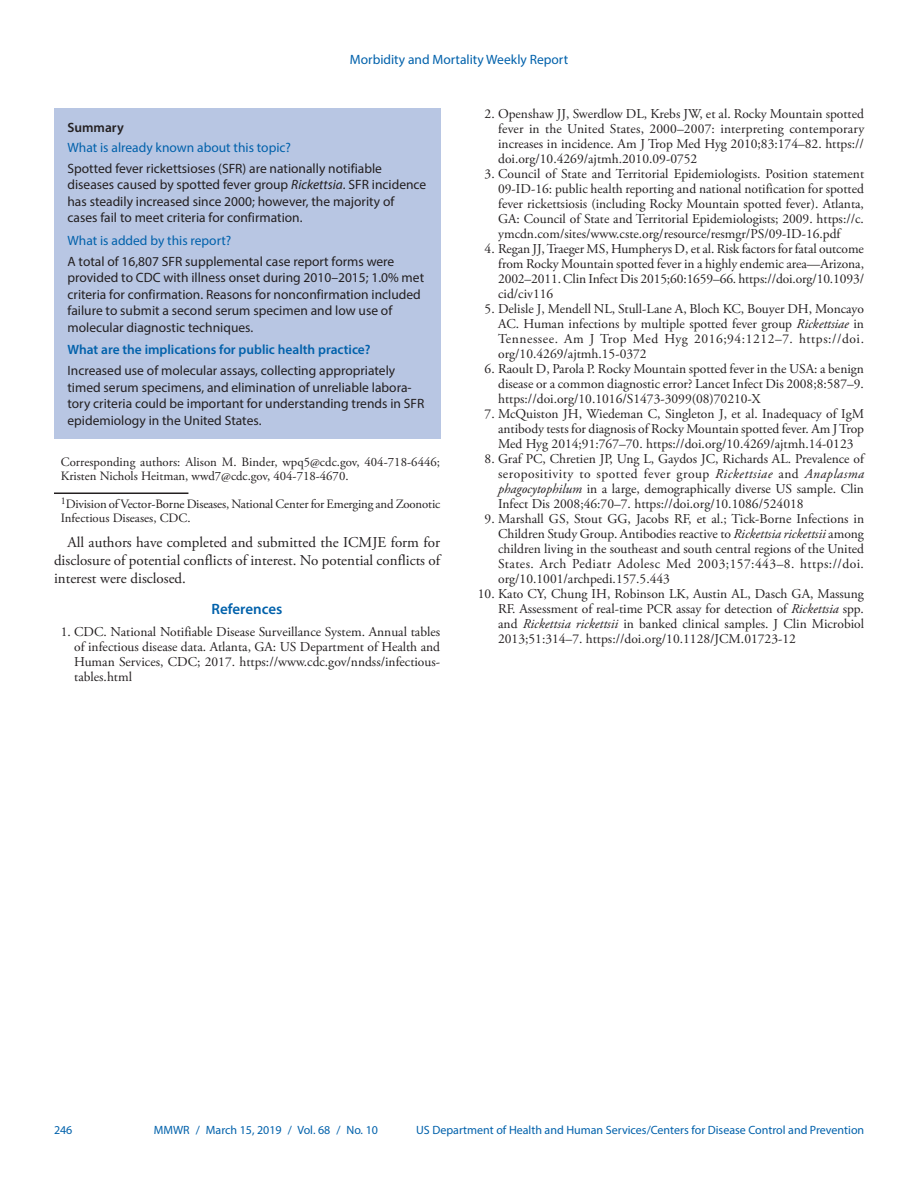
<style>
.page{position:relative;width:918px;height:1188px;background:#fff}
.page>*{position:absolute;margin:0;border:0;box-sizing:border-box;transform-origin:0 0}
.Conflict_of_Interest{font:15px/18px "Adobe Garamond Pro";color:#231f20;text-align:justify}
.Ref_Title{font:600 15px "Myriad Pro";color:#0161ab}
.Reference_10{font:13.5px/15px "Adobe Garamond Pro";color:#231f20;text-align:justify}
.Summary_Box_Text{font:13.5px/16.5px "Myriad Pro";color:#231f20}
.Summary_Box_Heading{font:13.5px "Myriad Pro";color:#0161ab}
.Summary_Box_Heading-2{font:600 13.5px "Myriad Pro";color:#0161ab}
.Summary_Box_Ttile{font:600 13.5px "Myriad Pro";color:#231f20}
.Corresponding_Author{font:12.75px/14.2px "Adobe Garamond Pro";letter-spacing:.005em;color:#231f20}
.Author_Affiliations{font:12.75px/14.2px "Adobe Garamond Pro";letter-spacing:-.01em;color:#231f20}
.t1{font:12px "Myriad Pro";color:#0161ab}
.s1{font-style:italic}
</style>
<div class="page">
<hr style="left:54px;top:493px;width:134px;height:1px;background:#231f20">
<div style="left:54px;top:108px;width:386px;height:330px;background:#b8c6e3"></div>
<p class="Summary_Box_Heading" style="left:350px;top:51px;width:220px">Morbidity and Mortality Weekly Report</p>
<h1 class="Summary_Box_Ttile" style="left:68px;top:119px;width:58px">Summary</h1>
<h1 class="Summary_Box_Heading" style="left:68px;top:139px;width:225px">What is already known about this topic?</h1>
<p class="Summary_Box_Text" style="left:68px;top:160px;width:360px">Spotted fever rickettsioses (SFR) are nationally notifiable diseases caused by spotted fever group <span class="s1">Rickettsia</span>. SFR incidence has steadily increased since 2000; however, the majority of cases fail to meet criteria for confirmation.</p>
<h1 class="Summary_Box_Heading" style="left:68px;top:232px;width:165px">What is added by this report?</h1>
<p class="Summary_Box_Text" style="left:68px;top:253px;width:358px">A total of 16,807 SFR supplemental case report forms were provided to CDC with illness onset during 2010–2015; 1.0% met criteria for confirmation. Reasons for nonconfirmation included failure to submit a second serum specimen and low use of molecular diagnostic techniques.</p>
<h1 class="Summary_Box_Heading-2" style="left:68px;top:341px;width:305px">What are the implications for public health practice?</h1>
<p class="Summary_Box_Text" style="left:68px;top:362px;width:358px">Increased use of molecular assays, collecting appropriately timed serum specimens, and elimination of unreliable labora&shy;tory criteria could be important for understanding trends in SFR epidemiology in the United States.</p>
<p class="Corresponding_Author" style="left:61px;top:455px;width:381px">Corresponding authors: Alison M. Binder, wpq5@cdc.gov, 404-718-6446;<br>Kristen Nichols Heitman, wwd7@cdc.gov, 404-718-4670.</p>
<p class="Author_Affiliations" style="left:61px;top:497px;width:381px"><sup>1</sup>Division of Vector-Borne Diseases, National Center for Emerging and Zoonotic<br>Infectious Diseases, CDC.</p>
<p class="Conflict_of_Interest" style="left:54px;top:533px;width:388px;text-indent:14px">All authors have completed and submitted the ICMJE form for disclosure of potential conflicts of interest. No potential conflicts of interest were disclosed.</p>
<h1 class="Ref_Title" style="left:212px;top:600px;width:72px">References</h1>
<p class="Reference_10" style="left:74px;top:625px;width:367px;text-indent:-14px">1. CDC. National Notifiable Disease Surveillance System. Annual tables of infectious disease data. Atlanta, GA: US Department of Health and Human Services, CDC; 2017. https://www.cdc.gov/nndss/infectious&shy;tables.html</p>
<p class="Reference_10" style="left:498px;top:106px;width:368px;text-indent:-14px">2. Openshaw JJ, Swerdlow DL, Krebs JW, et al. Rocky Mountain spotted fever in the United States, 2000–2007: interpreting contemporary increases in incidence. Am J Trop Med Hyg 2010;83:174–82. https:// doi.org/10.4269/ajtmh.2010.09-0752</p>
<p class="Reference_10" style="left:498px;top:166px;width:368px;text-indent:-14px">3. Council of State and Territorial Epidemiologists. Position statement 09-ID-16: public health reporting and national notification for spotted fever rickettsiosis (including Rocky Mountain spotted fever). Atlanta, GA: Council of State and Territorial Epidemiologists; 2009. https://c. ymcdn.com/sites/www.cste.org/resource/resmgr/PS/09-ID-16.pdf</p>
<p class="Reference_10" style="left:498px;top:241px;width:367px;text-indent:-14px">4. Regan JJ, Traeger MS, Humpherys D, et al. Risk factors for fatal outcome from Rocky Mountain spotted fever in a highly endemic area—Arizona, 2002–2011. Clin Infect Dis 2015;60:1659–66. https://doi.org/10.1093/ cid/civ116</p>
<p class="Reference_10" style="left:498px;top:301px;width:367px;text-indent:-14px">5. Delisle J, Mendell NL, Stull-Lane A, Bloch KC, Bouyer DH, Moncayo AC. Human infections by multiple spotted fever group <span class="s1">Rickettsiae</span> in Tennessee. Am J Trop Med Hyg 2016;94:1212–7. https://doi. org/10.4269/ajtmh.15-0372</p>
<p class="Reference_10" style="left:498px;top:361px;width:367px;text-indent:-14px">6. Raoult D, Parola P. Rocky Mountain spotted fever in the USA: a benign disease or a common diagnostic error? Lancet Infect Dis 2008;8:587–9. https://doi.org/10.1016/S1473-3099(08)70210-X</p>
<p class="Reference_10" style="left:498px;top:406px;width:367px;text-indent:-14px">7. McQuiston JH, Wiedeman C, Singleton J, et al. Inadequacy of IgM antibody tests for diagnosis of Rocky Mountain spotted fever. Am J Trop Med Hyg 2014;91:767–70. https://doi.org/10.4269/ajtmh.14-0123</p>
<p class="Reference_10" style="left:498px;top:451px;width:367px;text-indent:-14px">8. Graf PC, Chretien JP, Ung L, Gaydos JC, Richards AL. Prevalence of seropositivity to spotted fever group <span class="s1">Rickettsiae</span> and <span class="s1">Anaplasma phagocytophilum</span> in a large, demographically diverse US sample. Clin Infect Dis 2008;46:70–7. https://doi.org/10.1086/524018</p>
<p class="Reference_10" style="left:498px;top:511px;width:368px;text-indent:-13px">9. Marshall GS, Stout GG, Jacobs RF, et al.; Tick-Borne Infections in Children Study Group. Antibodies reactive to <span class="s1">Rickettsia rickettsii</span> among children living in the southeast and south central regions of the United States. Arch Pediatr Adolesc Med 2003;157:443–8. https://doi. org/10.1001/archpedi.157.5.443</p>
<p class="Reference_10" style="left:498px;top:586px;width:368px;text-indent:-20px">10. Kato CY, Chung IH, Robinson LK, Austin AL, Dasch GA, Massung RF. Assessment of real-time PCR assay for detection of <span class="s1">Rickettsia</span> spp. and <span class="s1">Rickettsia rickettsii</span> in banked clinical samples. J Clin Microbiol 2013;51:314–7. https://doi.org/10.1128/JCM.01723-12</p>
<p class="t1" style="left:54px;top:1123px;width:20px">246</p>
<p class="t1" style="left:154px;top:1123px;width:226px">MMWR / March 15, 2019 / Vol. 68 / No. 10</p>
<p class="t1" style="left:416px;top:1123px;width:450px">US Department of Health and Human Services/Centers for Disease Control and Prevention</p>
</div>
